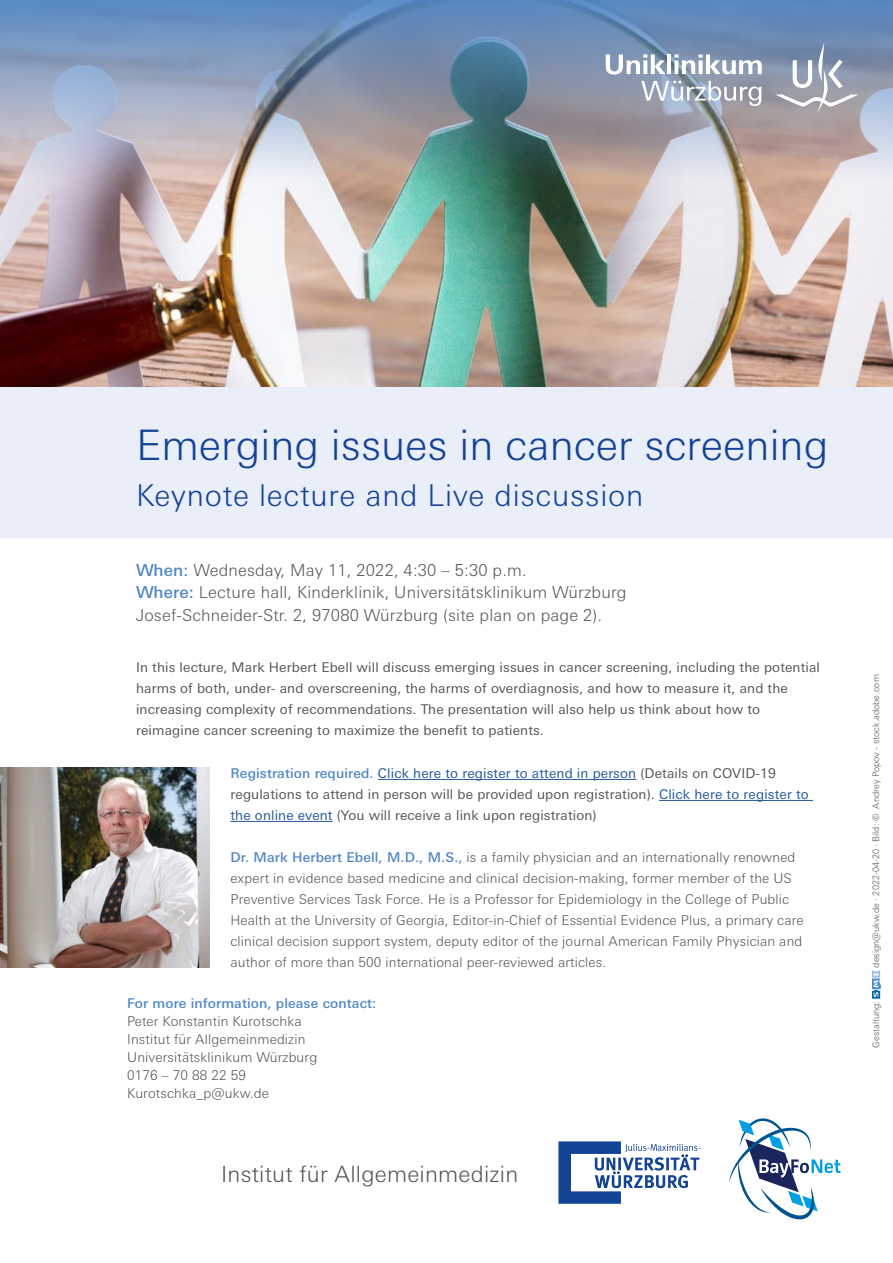
<style>
.page{position:relative;width:893px;height:1263px;background:#fff}
.page>*{position:absolute;margin:0;border:0;box-sizing:border-box;transform-origin:0 0}
.t1{font:300 42px "Univers Next Pro";color:#134395}
.t2{font:300 30px "Univers Next Pro";letter-spacing:.025em;color:#134395}
.t3{font:300 22.5px "Univers Next Pro";letter-spacing:.01em;color:#575756}
.t4{font:300 16.5px/22.5px "Univers Next Pro";letter-spacing:.01em;color:#575756}
.t5{font:300 13.5px/21px "Univers Next Pro";letter-spacing:.01em;color:#575756}
.t6{font:13.5px/21px "Univers Next Pro";letter-spacing:.01em;color:#575756}
.t7{font:500 13.5px "Univers Next Pro";letter-spacing:.01em;color:#5087c6}
.t8{font:300 9px "Univers Next Pro";color:#575756}
.s1{font-weight:500;color:#5087c6}
.s2{color:#275b9b}
</style>
<div class="page">
<img style="left:0;top:179px;width:893px;height:208px">
<hr style="left:378px;top:779px;width:258px;height:1px;background:#275b9b">
<hr style="left:659px;top:800px;width:154px;height:1px;background:#275b9b">
<hr style="left:230px;top:821px;width:103px;height:1px;background:#275b9b">
<div style="left:0;top:387px;width:893px;height:151px;background:#e9eef9"></div>
<svg style="left:872px;top:970px;width:9px;height:29px"></svg>
<img style="left:0;top:0;width:893px;height:179px">
<svg style="left:606px;top:54px;width:59px;height:21px"></svg>
<hr style="left:667px;top:54px;width:4px;height:20px;background:#fff">
<svg style="left:674px;top:54px;width:88px;height:20px"></svg>
<svg style="left:641px;top:81px;width:120px;height:25px"></svg>
<svg style="left:775px;top:43px;width:84px;height:70px"></svg>
<svg style="left:729px;top:1118px;width:112px;height:101px"></svg>
<svg style="left:558px;top:1141px;width:143px;height:63px"></svg>
<img style="left:0;top:767px;width:209px;height:200px">
<h1 class="t1" style="left:136px;top:420px;width:694px">Emerging issues in cancer screening</h1>
<h2 class="t2" style="left:136px;top:478px;width:509px">Keynote lecture and Live discussion</h2>
<p class="t4" style="left:136px;top:559px;width:492px"><span class="s1">When:</span> Wednesday, May 11, 2022, 4:30 – 5:30 p.m.<br><span class="s1">Where:</span> Lecture hall, Kinderklinik, Universitätsklinikum Würzburg<br>Josef-Schneider-Str. 2, 97080 Würzburg (site plan on page 2).</p>
<p class="t6" style="left:136px;top:656px;width:685px">In this lecture, Mark Herbert Ebell will discuss emerging issues in cancer screening, including the potential harms of both, under- and overscreening, the harms of overdiagnosis, and how to measure it, and the increasing complexity of recommendations. The presentation will also help us think about how to reimagine cancer screening to maximize the benefit to patients.</p>
<p class="t6" style="left:230px;top:763px;width:580px"><span class="s1">Registration required.</span> <span class="s2">Click here to register to attend in person</span> (Details on COVID-19 regulations to attend in person will be provided upon registration). <span class="s2">Click here to register to the online event</span> (You will receive a link upon registration)</p>
<p class="t5" style="left:230px;top:847px;width:575px"><span class="s1">Dr. Mark Herbert Ebell, M.D., M.S.,</span> is a family physician and an internationally renowned expert in evidence based medicine and clinical decision-making, former member of the US Preventive Services Task Force. He is a Professor for Epidemiology in the College of Public Health at the University of Georgia, Editor-in-Chief of Essential Evidence Plus, a primary care clinical decision support system, deputy editor of the journal American Family Physician and author of more than 500 international peer-reviewed articles.</p>
<p class="t7" style="left:127px;top:995px;width:250px">For more information, please contact:</p>
<p class="t5" style="left:127px;top:1012px;width:192px;line-height:18px">Peter Konstantin Kurotschka<br>Institut für Allgemeinmedizin<br>Universitätsklinikum Würzburg<br>0176 – 70 88 22 59<br>Kurotschka_p@ukw.de</p>
<h3 class="t3" style="left:221px;top:1161px;width:299px">Institut für Allgemeinmedizin</h3>
<p class="t8" style="left:871px;top:968px;width:295px;rotate:-90deg">design@ukw.de · 2022-04-20 · Bild: © Andrey Popov - stock.adobe.com</p>
<p class="t8" style="left:871px;top:1048px;width:48px;rotate:-90deg">Gestaltung:</p>
</div>
